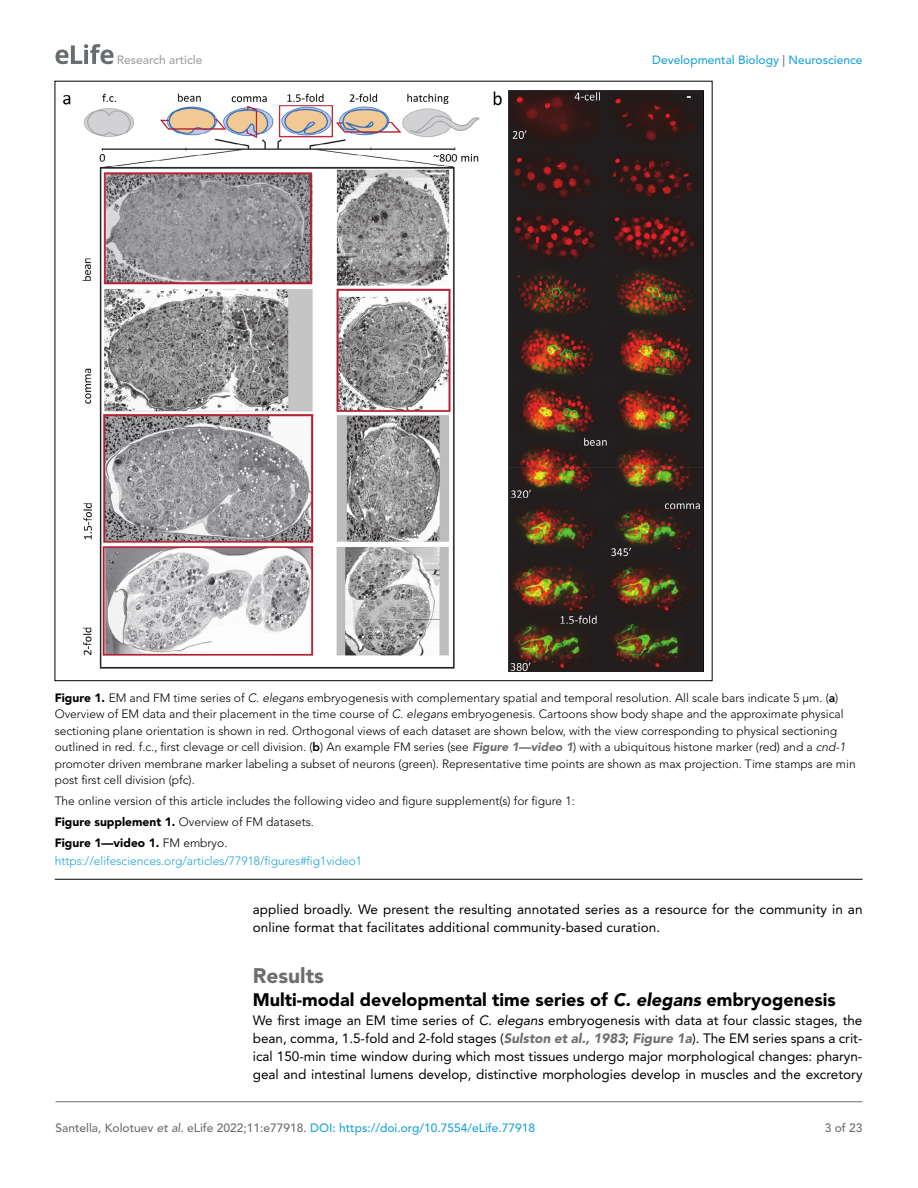
<style>
.page{position:relative;width:918px;height:1188px;background:#fff}
.page>*{position:absolute;margin:0;border:0;box-sizing:border-box;transform-origin:0 0}
.t1{font:900 21px "Avenir LT Std";color:#6e6e70}
.t2{font:900 18px "Avenir LT Std";color:#000}
.t3{font:13.5px/18px "Avenir LT Std";letter-spacing:.005em;color:#000}
.t4{font:300 12px/16.5px "Avenir LT Std";color:#000}
.t5{font:500 12px "Avenir LT Std";color:#1ea4d7}
.t6{font:300 12px "Avenir LT Std";color:#1ea4d7}
.t7{font:500 12px "Avenir LT Std";color:#a3a09f}
.t8{font:500 12px "Avenir LT Std";color:#6e6e70}
.s1{color:#6e6e70}
.s2{font-weight:900}
.s3{font-style:italic}
.s4{font-weight:800}
.s5{font-weight:900;font-style:italic;color:#6e6e70}
.s6{font-style:italic;color:#6e6e70}
</style>
<div class="page">
<svg style="left:55px;top:44px;width:59px;height:20px"></svg>
<hr style="left:56px;top:1101px;width:806px;height:1px;background:#6e6e70">
<hr style="left:55px;top:879px;width:807px;height:1px;background:#000">
<img style="left:64px;top:90px;width:639px;height:582px">
<p class="t7" style="left:117px;top:53px;width:87px">Research article</p>
<p class="t5" style="left:652px;top:53px;width:212px">Developmental Biology <span class="s1">|</span> Neuroscience</p>
<p class="t4" style="left:55px;top:690px;width:802px"><span class="s2">Figure 1.</span> EM and FM time series of <span class="s3">C</span>. <span class="s3">elegans</span> embryogenesis with complementary spatial and temporal resolution. All scale bars indicate 5 μm. (<span class="s4">a</span>)<br>Overview of EM data and their placement in the time course of <span class="s3">C. elegans</span> embryogenesis. Cartoons show body shape and the approximate physical sectioning plane orientation is shown in red. Orthogonal views of each dataset are shown below, with the view corresponding to physical sectioning outlined in red. f.c., first clevage or cell division. (<span class="s4">b</span>) An example FM series (see <span class="s5">Figure 1—video 1</span>) with a ubiquitous histone marker (red) and a <span class="s3">cnd-1 </span>promoter driven membrane marker labeling a subset of neurons (green). Representative time points are shown as max projection. Time stamps are min post first cell division (pfc).</p>
<p class="t4" style="left:55px;top:791px;width:522px;line-height:21px">The online version of this article includes the following video and figure supplement(s) for figure 1:<br><span class="s2">Figure supplement 1.</span> Overview of FM datasets.<br><span class="s2">Figure 1—video 1.</span> FM embryo.</p>
<p class="t6" style="left:55px;top:854px;width:309px">https://elifesciences.org/articles/77918/figures#fig1video1</p>
<p class="t3" style="left:253px;top:901px;width:611px">applied broadly. We present the resulting annotated series as a resource for the community in an online format that facilitates additional community-based curation.</p>
<h1 class="t1" style="left:253px;top:963px;width:73px">Results</h1>
<h2 class="t2" style="left:253px;top:989px;width:584px">Multi-modal developmental time series of <span class="s3">C. elegans</span> embryogenesis</h2>
<p class="t3" style="left:253px;top:1012px;width:611px;text-align:justify">We first image an EM time series of <span class="s3">C. elegans</span> embryogenesis with data at four classic stages, the bean, comma, 1.5-fold and 2-fold stages (<span class="s5">Sulston et al., 1983</span>; <span class="s5">Figure 1a</span>). The EM series spans a crit&shy;ical 150-min time window during which most tissues undergo major morphological changes: pharyn&shy;geal and intestinal lumens develop, distinctive morphologies develop in muscles and the excretory</p>
<p class="t5" style="left:56px;top:1121px;width:481px"><span class="s1">Santella, Kolotuev</span> <span class="s6">et al</span><span class="s1">. eLife 2022;11:e77918.</span> DOI: https://doi.org/10.7554/eLife.77918</p>
<p class="t8" style="left:825px;top:1121px;width:39px">3 of 23</p>
</div>
